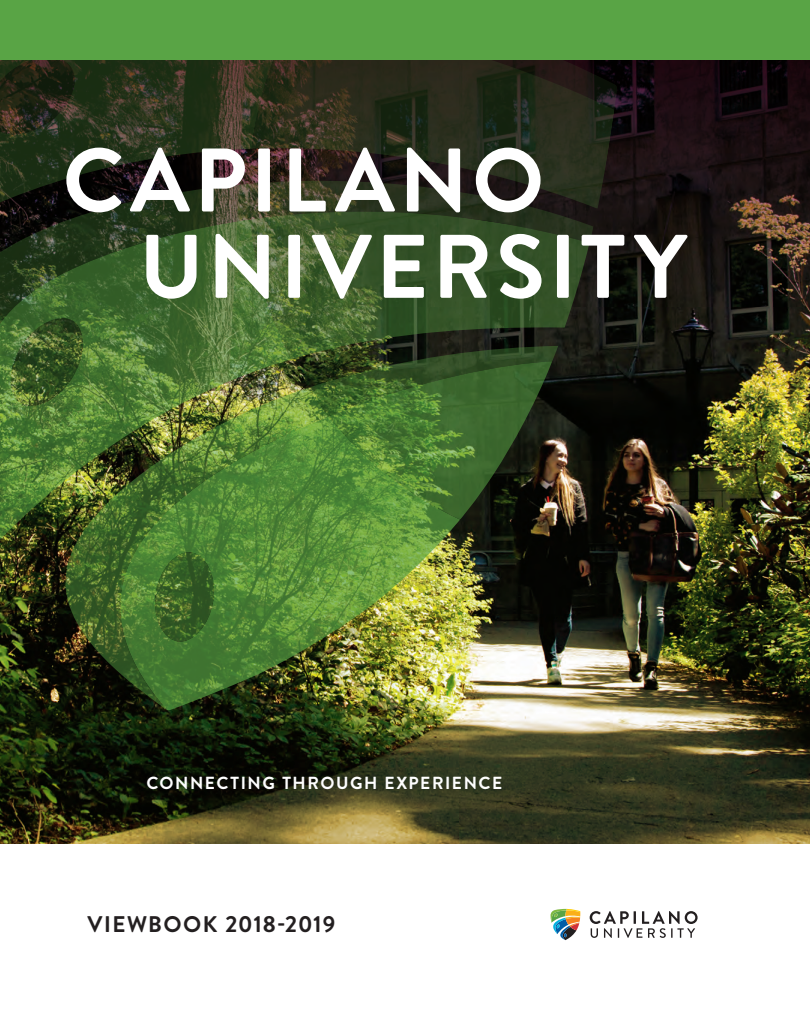
<style>
.page{position:relative;width:810px;height:1035px;background:#fff}
.page>*{position:absolute;margin:0;border:0;box-sizing:border-box;transform-origin:0 0}
.t1{font:700 90px/86.2px "Brandon Text";letter-spacing:.045em;color:#fff}
.t2{font:700 22.62px "Brandon Text";letter-spacing:.055em;color:#231f20}
.t3{font:700 17.5px "Brandon Text";letter-spacing:.09em;color:#fff}
</style>
<div class="page">
<svg style="left:551px;top:909px;width:29px;height:31px"></svg>
<svg style="left:590px;top:911px;width:108px;height:27px"></svg>
<svg style="left:615px;top:60px;width:195px;height:104px;background:#160a0f"></svg>
<img style="left:0;top:164px;width:810px;height:679px">
<img style="left:329px;top:520px;width:131px;height:190px">
<svg style="left:308px;top:359px;width:250px;height:57px"></svg>
<svg style="left:251px;top:243px;width:338px;height:116px;background:#375128"></svg>
<svg style="left:0;top:60px;width:313px;height:193px;background:#2a301d"></svg>
<svg style="left:252px;top:60px;width:363px;height:149px;background:#292b1c"></svg>
<svg style="left:293px;top:60px;width:324px;height:50px;background:#252518"></svg>
<svg style="left:0;top:60px;width:78px;height:78px;background:#272919"></svg>
<img style="left:0;top:184px;width:251px;height:357px">
<svg style="left:249px;top:164px;width:345px;height:79px;background:#2e3721"></svg>
<img style="left:63px;top:388px;width:266px;height:322px">
<svg style="left:152px;top:550px;width:65px;height:94px;background:#406c2c"></svg>
<svg style="left:329px;top:361px;width:223px;height:159px;background:#40652b"></svg>
<div style="left:0;top:0;width:810px;height:60px;background:#59a445"></div>
<h1 class="t1" style="left:139px;top:135px;width:549px;text-indent:-77px">CAPILANO<br>UNIVERSITY</h1>
<p class="t3" style="left:146px;top:771px;width:357px">CONNECTING THROUGH EXPERIENCE</p>
<p class="t2" style="left:88px;top:909px;width:249px">VIEWBOOK 2018-2019</p>
</div>
